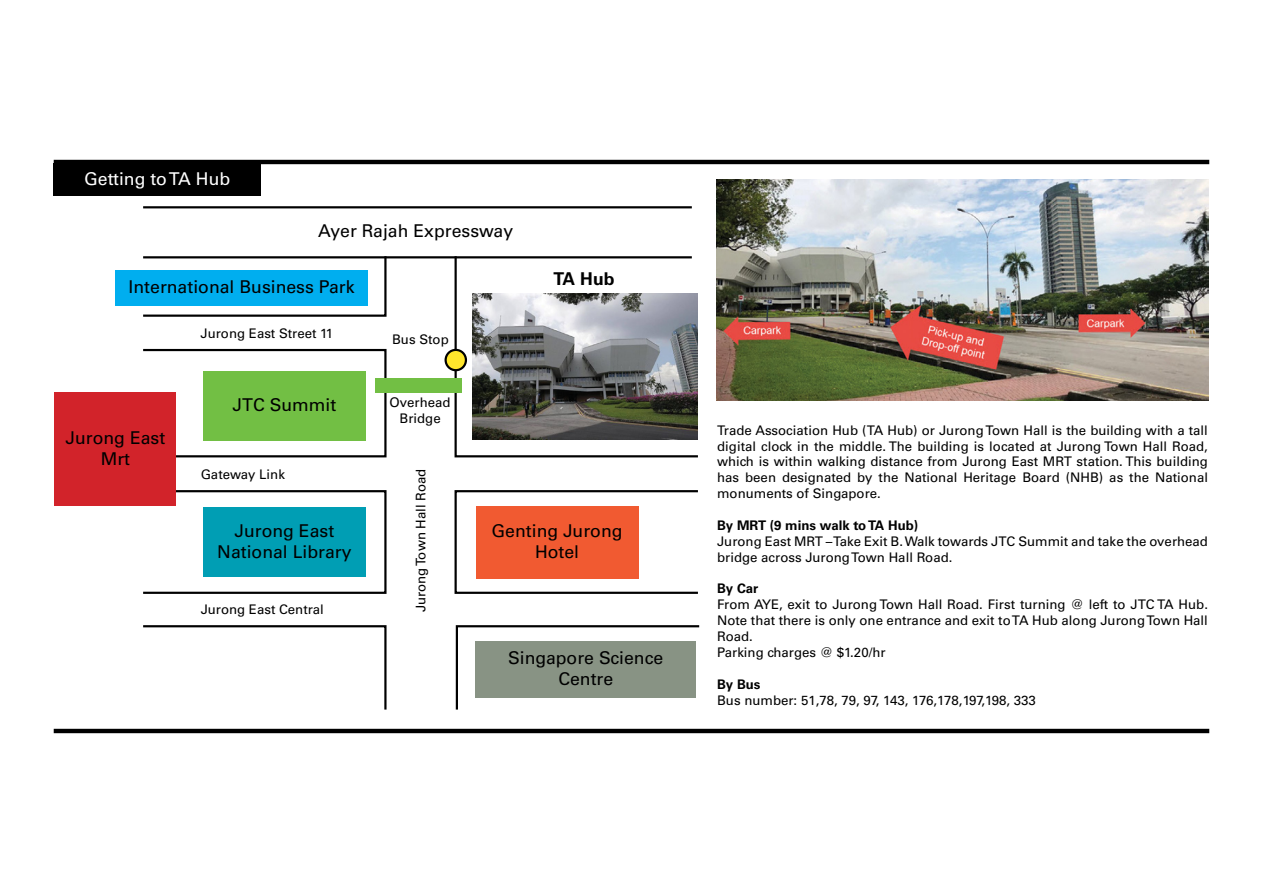
<style>
.page{position:relative;width:1263px;height:893px;background:#fff}
.page>*{position:absolute;margin:0;border:0;box-sizing:border-box;transform-origin:0 0}
.t1{font:17.7px/21.1px "Univers LT Std";color:#000;text-align:center}
.t2{font:17.7px "Univers LT Std";color:#fff}
.t3{font:700 17.7px "Univers LT Std";color:#000}
.t4{font:13.2px/15.9px "Univers LT Std";color:#000}
.t5{font:700 13.2px "Univers LT Std";color:#000}
</style>
<div class="page">
<div style="left:54px;top:164px;width:207px;height:32px;background:#000"></div>
<div style="left:203px;top:371px;width:163px;height:69px;background:#72bf44"></div>
<div style="left:203px;top:507px;width:163px;height:69px;background:#009eb4"></div>
<div style="left:476px;top:506px;width:162px;height:72px;background:#f15a31"></div>
<div style="left:115px;top:270px;width:253px;height:35px;background:#00aeef"></div>
<hr style="left:54px;top:160px;width:1155px;height:4px;background:#000">
<hr style="left:54px;top:729px;width:1155px;height:4px;background:#000">
<hr style="left:143px;top:206px;width:549px;height:2px;background:#000">
<hr style="left:143px;top:256px;width:549px;height:2px;background:#000">
<svg style="left:141px;top:256px;width:247px;height:61px"></svg>
<svg style="left:453px;top:256px;width:245px;height:202px"></svg>
<svg style="left:143px;top:625px;width:244px;height:85px"></svg>
<svg style="left:455px;top:625px;width:245px;height:85px"></svg>
<div style="left:142px;top:349px;width:244px;height:108px;border:2px solid #000"></div>
<div style="left:142px;top:490px;width:244px;height:104px;border:2px solid #000"></div>
<div style="left:454px;top:490px;width:245px;height:104px;border:2px solid #000"></div>
<div style="left:376px;top:379px;width:86px;height:14px;background:#72bf44"></div>
<div style="left:446px;top:350px;width:20px;height:20px;background:#ffe62c;border-radius:50%"></div>
<div style="left:444px;top:349px;width:23px;height:22px;border:2px solid #000;border-radius:50%"></div>
<div style="left:55px;top:392px;width:121px;height:114px;background:#d2232a"></div>
<img style="left:717px;top:180px;width:491px;height:220px">
<img style="left:473px;top:294px;width:225px;height:145px">
<h1 class="t2" style="left:84px;top:168px;width:148px">Getting to TA Hub</h1>
<h1 class="t1" style="left:318px;top:220px;width:197px">Ayer Rajah Expressway</h1>
<h1 class="t1" style="left:129px;top:276px;width:227px">International Business Park</h1>
<p class="t4" style="left:201px;top:325px;width:134px">Jurong East Street 11</p>
<h1 class="t1" style="left:66px;top:427px;width:101px">Jurong East<br>Mrt</h1>
<h1 class="t1" style="left:232px;top:394px;width:105px">JTC Summit</h1>
<p class="t4" style="left:392px;top:331px;width:58px">Bus Stop</p>
<p class="t4" style="left:390px;top:395px;width:63px;text-align:center">Overhead<br>Bridge</p>
<h1 class="t3" style="left:553px;top:269px;width:63px">TA Hub</h1>
<p class="t4" style="left:201px;top:466px;width:86px">Gateway Link</p>
<p class="t4" style="left:413px;top:612px;width:145px;rotate:-90deg">Jurong Town Hall Road</p>
<h1 class="t1" style="left:217px;top:520px;width:136px">Jurong East<br>National Library</h1>
<p class="t4" style="left:201px;top:601px;width:125px">Jurong East Central</p>
<h1 class="t1" style="left:492px;top:520px;width:133px">Genting Jurong<br>Hotel</h1>
<h1 class="t1" style="left:508px;top:647px;width:157px">Singapore Science<br>Centre</h1>
<p class="t4" style="left:717px;top:422px;width:492px;text-align:justify">Trade Association Hub (TA Hub) or Jurong Town Hall is the building with a tall digital clock in the middle. The building is located at Jurong Town Hall Road, which is within walking distance from Jurong East MRT station. This building has been designated by the National Heritage Board (NHB) as the National monuments of Singapore.</p>
<p class="t5" style="left:717px;top:518px;width:203px">By MRT (9 mins walk to TA Hub)</p>
<p class="t4" style="left:717px;top:533px;width:492px">Jurong East MRT – Take Exit B. Walk towards JTC Summit and take the overhead bridge across Jurong Town Hall Road.</p>
<p class="t5" style="left:717px;top:581px;width:43px">By Car</p>
<p class="t4" style="left:717px;top:597px;width:492px">From AYE, exit to Jurong Town Hall Road. First turning @ left to JTC TA Hub.<br>Note that there is only one entrance and exit to TA Hub along Jurong Town Hall Road.<br>Parking charges @ $1.20/hr</p>
<p class="t5" style="left:717px;top:676px;width:45px">By Bus</p>
<p class="t4" style="left:717px;top:692px;width:320px">Bus number: 51,78, 79, 97, 143, 176,178,197,198, 333</p>
</div>
